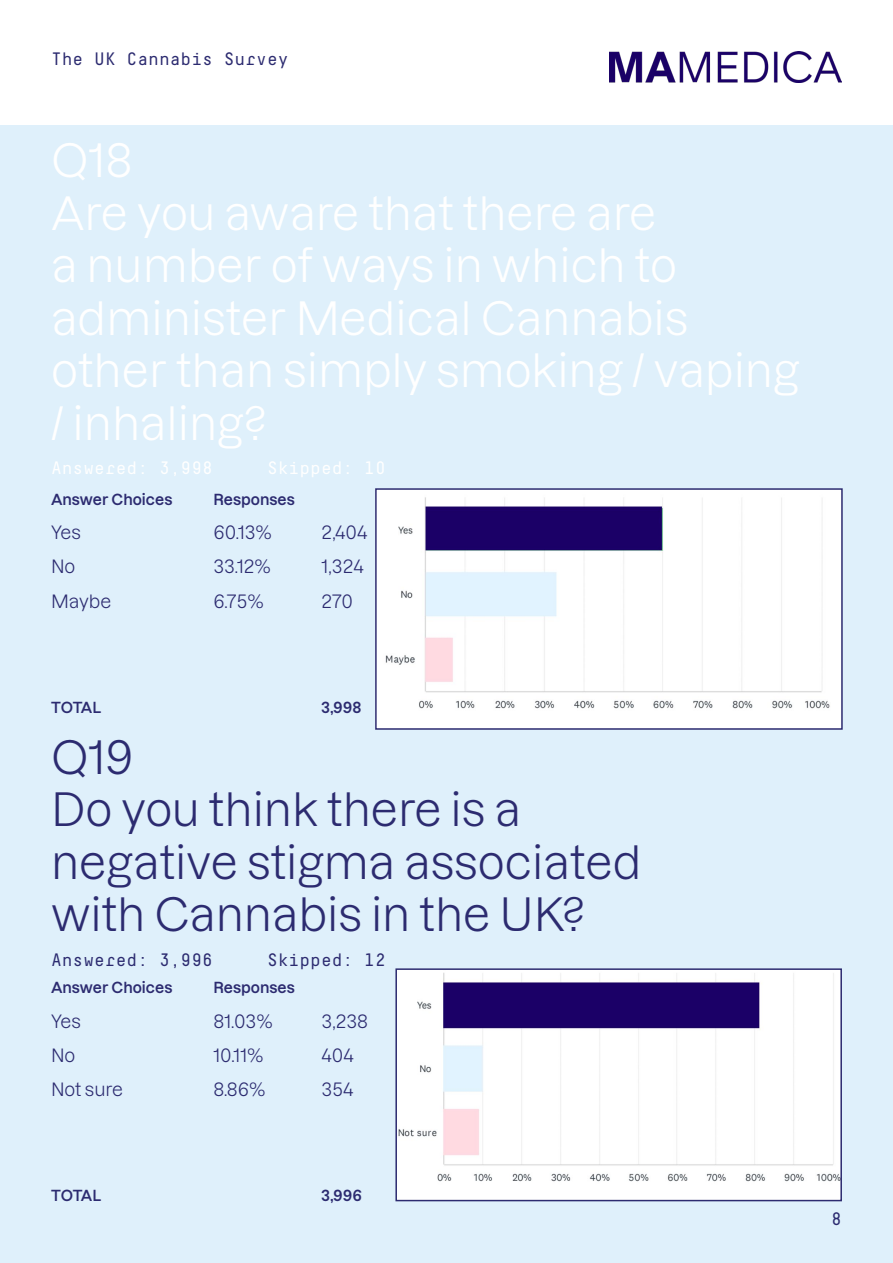
<style>
.page{position:relative;width:893px;height:1263px;background:#fff}
.page>*{position:absolute;margin:0;border:0;box-sizing:border-box;transform-origin:0 0}
.t1{font:45px/52.5px "Dazzed";color:#fff}
.t2{font:45px/52.5px "Dazzed";color:#2c2b70}
.t3{font:18px/34.3px "Dazzed";color:#2c2b70}
.t4{font:18px "Decima Mono A";color:#2c2b70}
.t5{font:18px "Decima Mono A";color:#fff}
.t6{font:600 15px "Dazzed";color:#2c2b70}
</style>
<div class="page">
<div style="left:0;top:125px;width:893px;height:1138px;background:#dff0fb"></div>
<img style="left:398px;top:971px;width:441px;height:227px">
<div style="left:395px;top:968px;width:447px;height:233px;border:2px solid #2c2b70"></div>
<img style="left:378px;top:491px;width:462px;height:236px">
<div style="left:375px;top:488px;width:468px;height:242px;border:2px solid #2c2b70"></div>
<img style="left:609px;top:51px;width:233px;height:31px">
<p class="t4" style="left:51px;top:48px;width:239px">The UK Cannabis Survey</p>
<p class="t1" style="left:51px;top:129px;width:750px">Q18<br>Are you aware that there are<br>a number of ways in which to administer Medical Cannabis other than simply smoking / vaping / inhaling?</p>
<p class="t5" style="left:51px;top:458px;width:164px">Answered: 3,998</p>
<p class="t5" style="left:267px;top:458px;width:120px">Skipped: 10</p>
<p class="t6" style="left:51px;top:487px;width:123px">Answer Choices</p>
<p class="t3" style="left:51px;top:513px;width:62px">Yes<br>No<br>Maybe</p>
<p class="t6" style="left:213px;top:487px;width:83px">Responses</p>
<p class="t3" style="left:213px;top:513px;width:60px">60.13%</p>
<p class="t3" style="left:321px;top:513px;width:48px">2,404</p>
<p class="t3" style="left:213px;top:547px;width:59px">33.12%</p>
<p class="t3" style="left:321px;top:547px;width:44px">1,324</p>
<p class="t3" style="left:213px;top:582px;width:52px">6.75%</p>
<p class="t3" style="left:321px;top:582px;width:33px">270</p>
<p class="t6" style="left:51px;top:695px;width:52px">TOTAL</p>
<p class="t6" style="left:321px;top:695px;width:42px">3,998</p>
<p class="t2" style="left:51px;top:725px;width:592px">Q19<br>Do you think there is a negative stigma associated with Cannabis in the UK?</p>
<p class="t4" style="left:51px;top:949px;width:164px">Answered: 3,996</p>
<p class="t4" style="left:267px;top:949px;width:120px">Skipped: 12</p>
<p class="t6" style="left:51px;top:975px;width:123px">Answer Choices</p>
<p class="t3" style="left:51px;top:1002px;width:74px">Yes<br>No<br>Not sure</p>
<p class="t6" style="left:213px;top:975px;width:83px">Responses</p>
<p class="t3" style="left:213px;top:1002px;width:61px">81.03%</p>
<p class="t3" style="left:321px;top:1002px;width:48px">3,238</p>
<p class="t3" style="left:213px;top:1036px;width:52px">10.11%</p>
<p class="t3" style="left:321px;top:1036px;width:34px">404</p>
<p class="t3" style="left:213px;top:1070px;width:54px">8.86%</p>
<p class="t3" style="left:321px;top:1070px;width:34px">354</p>
<p class="t6" style="left:51px;top:1183px;width:52px">TOTAL</p>
<p class="t6" style="left:321px;top:1183px;width:43px">3,996</p>
<p class="t4" style="left:831px;top:1209px;width:12px">8</p>
</div>
